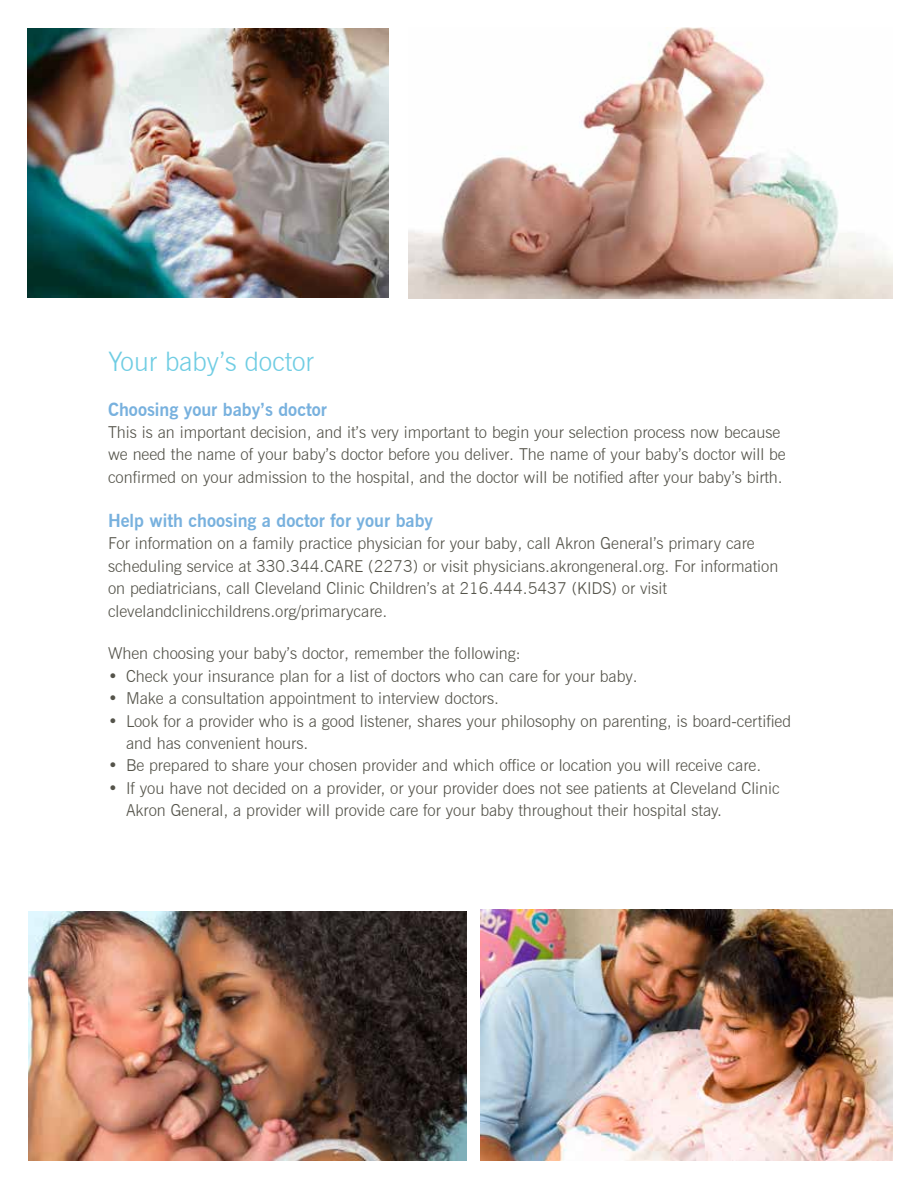
<style>
.page{position:relative;width:918px;height:1188px;background:#fff}
.page>*{position:absolute;margin:0;border:0;box-sizing:border-box;transform-origin:0 0}
.t1{font:300 26.85px "News Gothic BT";color:#70cde3}
.t2{font:700 18px "News Gothic BT";color:#78b1de}
.t3{font:300 16.5px/22.4px "News Gothic BT";color:#54534a}
</style>
<div class="page">
<img style="left:28px;top:911px;width:439px;height:249px">
<img style="left:481px;top:909px;width:411px;height:251px">
<img style="left:27px;top:28px;width:362px;height:270px">
<img style="left:408px;top:27px;width:484px;height:271px">
<h1 class="t1" style="left:108px;top:346px;width:207px">Your baby’s doctor</h1>
<p class="t2" style="left:108px;top:398px;width:221px">Choosing your baby’s doctor</p>
<p class="t3" style="left:108px;top:421px;width:679px">This is an important decision, and it’s very important to begin your selection process now because we need the name of your baby’s doctor before you deliver. The name of your baby’s doctor will be confirmed on your admission to the hospital, and the doctor will be notified after your baby’s birth.</p>
<p class="t2" style="left:108px;top:510px;width:327px">Help with choosing a doctor for your baby</p>
<p class="t3" style="left:108px;top:532px;width:672px">For information on a family practice physician for your baby, call Akron General’s primary care scheduling service at 330.344.CARE (2273) or visit physicians.akrongeneral.org. For information on pediatricians, call Cleveland Clinic Children’s at 216.444.5437 (KIDS) or visit clevelandclinicchildrens.org/primarycare.</p>
<p class="t3" style="left:108px;top:642px;width:414px">When choosing your baby’s doctor, remember the following:</p>
<p class="t3" style="left:108px;top:665px;width:531px">• Check your insurance plan for a list of doctors who can care for your baby.</p>
<p class="t3" style="left:108px;top:687px;width:393px">• Make a consultation appointment to interview doctors.</p>
<p class="t3" style="left:126px;top:709px;width:667px;text-indent:-18px">• Look for a provider who is a good listener, shares your philosophy on parenting, is board-certified and has convenient hours.</p>
<p class="t3" style="left:108px;top:754px;width:655px">• Be prepared to share your chosen provider and which office or location you will receive care.</p>
<p class="t3" style="left:126px;top:777px;width:655px;text-indent:-18px">• If you have not decided on a provider, or your provider does not see patients at Cleveland Clinic<br>Akron General, a provider will provide care for your baby throughout their hospital stay.</p>
</div>
